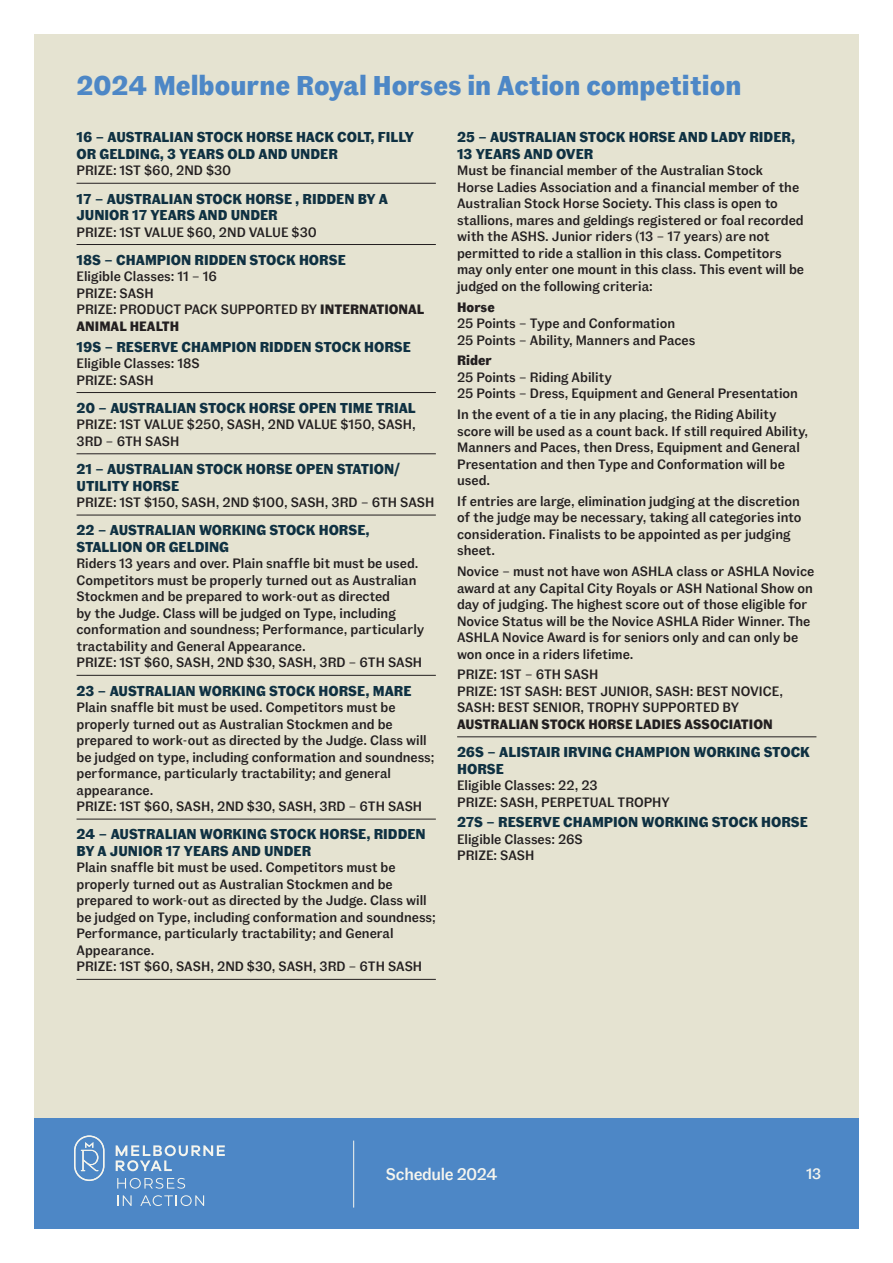
<style>
.page{position:relative;width:893px;height:1263px;background:#fff}
.page>*{position:absolute;margin:0;border:0;box-sizing:border-box;transform-origin:0 0}
.t1{font:700 27px "Fann Grotesque Pro";color:#4d87c6}
.t2{font:500 16.65px "Fann Grotesque Pro";letter-spacing:-.02em;color:#f5f5ee}
.t3{font:500 15px "Fann Grotesque Pro";color:#f5f5ee}
.t4{font:700 14.25px/16.5px "Fann Grotesque Pro";color:#0f3142}
.t5{font:500 13.5px/16.5px "Fann Grotesque Pro";color:#231f20}
.t6{font:700 13.5px "Fann Grotesque Pro";color:#231f20}
.s1{font-weight:700}
</style>
<div class="page">
<div style="left:34px;top:34px;width:825px;height:1084px;background:#e5e3d1"></div>
<div style="left:34px;top:1118px;width:825px;height:111px;background:#4d87c6"></div>
<hr style="left:353px;top:1140px;width:1px;height:67px;background:#f5f5ee">
<svg style="left:74px;top:1135px;width:31px;height:46px"></svg>
<svg style="left:116px;top:1145px;width:109px;height:26px"></svg>
<svg style="left:117px;top:1178px;width:68px;height:11px"></svg>
<svg style="left:117px;top:1195px;width:15px;height:11px"></svg>
<svg style="left:140px;top:1195px;width:64px;height:11px"></svg>
<hr style="left:77px;top:183px;width:359px;height:1px;background:#231f20">
<hr style="left:77px;top:244px;width:359px;height:1px;background:#231f20">
<hr style="left:77px;top:392px;width:359px;height:1px;background:#231f20">
<hr style="left:77px;top:453px;width:359px;height:1px;background:#231f20">
<hr style="left:77px;top:515px;width:359px;height:1px;background:#231f20">
<hr style="left:77px;top:675px;width:359px;height:1px;background:#231f20">
<hr style="left:77px;top:819px;width:359px;height:1px;background:#231f20">
<hr style="left:77px;top:979px;width:359px;height:1px;background:#231f20">
<hr style="left:457px;top:736px;width:359px;height:1px;background:#231f20">
<h1 class="t1" style="left:77px;top:70px;width:666px">2024 Melbourne Royal Horses in Action competition</h1>
<p class="t4" style="left:77px;top:130px;width:339px">16 – AUSTRALIAN STOCK HORSE HACK COLT, FILLY<br>OR GELDING, 3 YEARS OLD AND UNDER</p>
<p class="t5" style="left:77px;top:163px;width:156px">PRIZE: 1ST $60, 2ND $30</p>
<p class="t4" style="left:77px;top:191px;width:313px">17 – AUSTRALIAN STOCK HORSE , RIDDEN BY A<br>JUNIOR 17 YEARS AND UNDER</p>
<p class="t5" style="left:77px;top:224px;width:242px">PRIZE: 1ST VALUE $60, 2ND VALUE $30</p>
<p class="t4" style="left:77px;top:252px;width:271px">18S – CHAMPION RIDDEN STOCK HORSE</p>
<p class="t5" style="left:77px;top:269px;width:349px">Eligible Classes: 11 – 16<br>PRIZE: SASH<br>PRIZE: PRODUCT PACK SUPPORTED BY <span class="s1">INTERNATIONAL<br>ANIMAL HEALTH</span></p>
<p class="t4" style="left:77px;top:339px;width:336px">19S – RESERVE CHAMPION RIDDEN STOCK HORSE</p>
<p class="t5" style="left:77px;top:356px;width:125px">Eligible Classes: 18S<br>PRIZE: SASH</p>
<p class="t4" style="left:77px;top:400px;width:341px">20 – AUSTRALIAN STOCK HORSE OPEN TIME TRIAL</p>
<p class="t5" style="left:77px;top:417px;width:341px">PRIZE: 1ST VALUE $250, SASH, 2ND VALUE $150, SASH,<br>3RD – 6TH SASH</p>
<p class="t4" style="left:77px;top:462px;width:325px">21 – AUSTRALIAN STOCK HORSE OPEN STATION/<br>UTILITY HORSE</p>
<p class="t5" style="left:77px;top:495px;width:359px">PRIZE: 1ST $150, SASH, 2ND $100, SASH, 3RD – 6TH SASH</p>
<p class="t4" style="left:77px;top:523px;width:295px">22 – AUSTRALIAN WORKING STOCK HORSE,<br>STALLION OR GELDING</p>
<p class="t5" style="left:77px;top:556px;width:349px">Riders 13 years and over. Plain snaffle bit must be used.<br>Competitors must be properly turned out as Australian Stockmen and be prepared to work-out as directed<br>by the Judge. Class will be judged on Type, including conformation and soundness; Performance, particularly tractability and General Appearance.<br>PRIZE: 1ST $60, SASH, 2ND $30, SASH, 3RD – 6TH SASH</p>
<p class="t4" style="left:77px;top:683px;width:336px">23 – AUSTRALIAN WORKING STOCK HORSE, MARE</p>
<p class="t5" style="left:77px;top:700px;width:360px">Plain snaffle bit must be used. Competitors must be properly turned out as Australian Stockmen and be prepared to work-out as directed by the Judge. Class will be judged on type, including conformation and soundness; performance, particularly tractability; and general appearance.<br>PRIZE: 1ST $60, SASH, 2ND $30, SASH, 3RD – 6TH SASH</p>
<p class="t4" style="left:77px;top:827px;width:351px">24 – AUSTRALIAN WORKING STOCK HORSE, RIDDEN<br>BY A JUNIOR 17 YEARS AND UNDER</p>
<p class="t5" style="left:77px;top:860px;width:361px">Plain snaffle bit must be used. Competitors must be properly turned out as Australian Stockmen and be prepared to work-out as directed by the Judge. Class will be judged on Type, including conformation and soundness; Performance, particularly tractability; and General Appearance.<br>PRIZE: 1ST $60, SASH, 2ND $30, SASH, 3RD – 6TH SASH</p>
<p class="t4" style="left:457px;top:130px;width:340px">25 – AUSTRALIAN STOCK HORSE AND LADY RIDER,<br>13 YEARS AND OVER</p>
<p class="t5" style="left:457px;top:163px;width:348px">Must be financial member of the Australian Stock<br>Horse Ladies Association and a financial member of the Australian Stock Horse Society. This class is open to stallions, mares and geldings registered or foal recorded with the ASHS. Junior riders (13 – 17 years) are not permitted to ride a stallion in this class. Competitors may only enter one mount in this class. This event will be judged on the following criteria:</p>
<p class="t6" style="left:457px;top:299px;width:39px">Horse</p>
<p class="t5" style="left:457px;top:316px;width:240px">25 Points – Type and Conformation<br>25 Points – Ability, Manners and Paces</p>
<p class="t6" style="left:457px;top:353px;width:36px">Rider</p>
<p class="t5" style="left:457px;top:369px;width:342px">25 Points – Riding Ability<br>25 Points – Dress, Equipment and General Presentation</p>
<p class="t5" style="left:457px;top:406px;width:353px">In the event of a tie in any placing, the Riding Ability score will be used as a count back. If still required Ability, Manners and Paces, then Dress, Equipment and General Presentation and then Type and Conformation will be used.</p>
<p class="t5" style="left:457px;top:493px;width:346px">If entries are large, elimination judging at the discretion of the judge may be necessary, taking all categories into consideration. Finalists to be appointed as per judging sheet.</p>
<p class="t5" style="left:457px;top:563px;width:359px">Novice – must not have won ASHLA class or ASHLA Novice award at any Capital City Royals or ASH National Show on day of judging. The highest score out of those eligible for Novice Status will be the Novice ASHLA Rider Winner. The ASHLA Novice Award is for seniors only and can only be won once in a riders lifetime.</p>
<p class="t5" style="left:457px;top:667px;width:328px">PRIZE: 1ST – 6TH SASH<br>PRIZE: 1ST SASH: BEST JUNIOR, SASH: BEST NOVICE,<br>SASH: BEST SENIOR, TROPHY SUPPORTED BY</p>
<p class="t6" style="left:457px;top:716px;width:317px">AUSTRALIAN STOCK HORSE LADIES ASSOCIATION</p>
<p class="t4" style="left:457px;top:745px;width:354px">26S – ALISTAIR IRVING CHAMPION WORKING STOCK<br>HORSE</p>
<p class="t5" style="left:457px;top:778px;width:214px">Eligible Classes: 22, 23<br>PRIZE: SASH, PERPETUAL TROPHY</p>
<p class="t4" style="left:457px;top:815px;width:352px">27S – RESERVE CHAMPION WORKING STOCK HORSE</p>
<p class="t5" style="left:457px;top:831px;width:127px">Eligible Classes: 26S<br>PRIZE: SASH</p>
<p class="t2" style="left:386px;top:1164px;width:113px">Schedule 2024</p>
<p class="t3" style="left:806px;top:1165px;width:17px">13</p>
</div>
